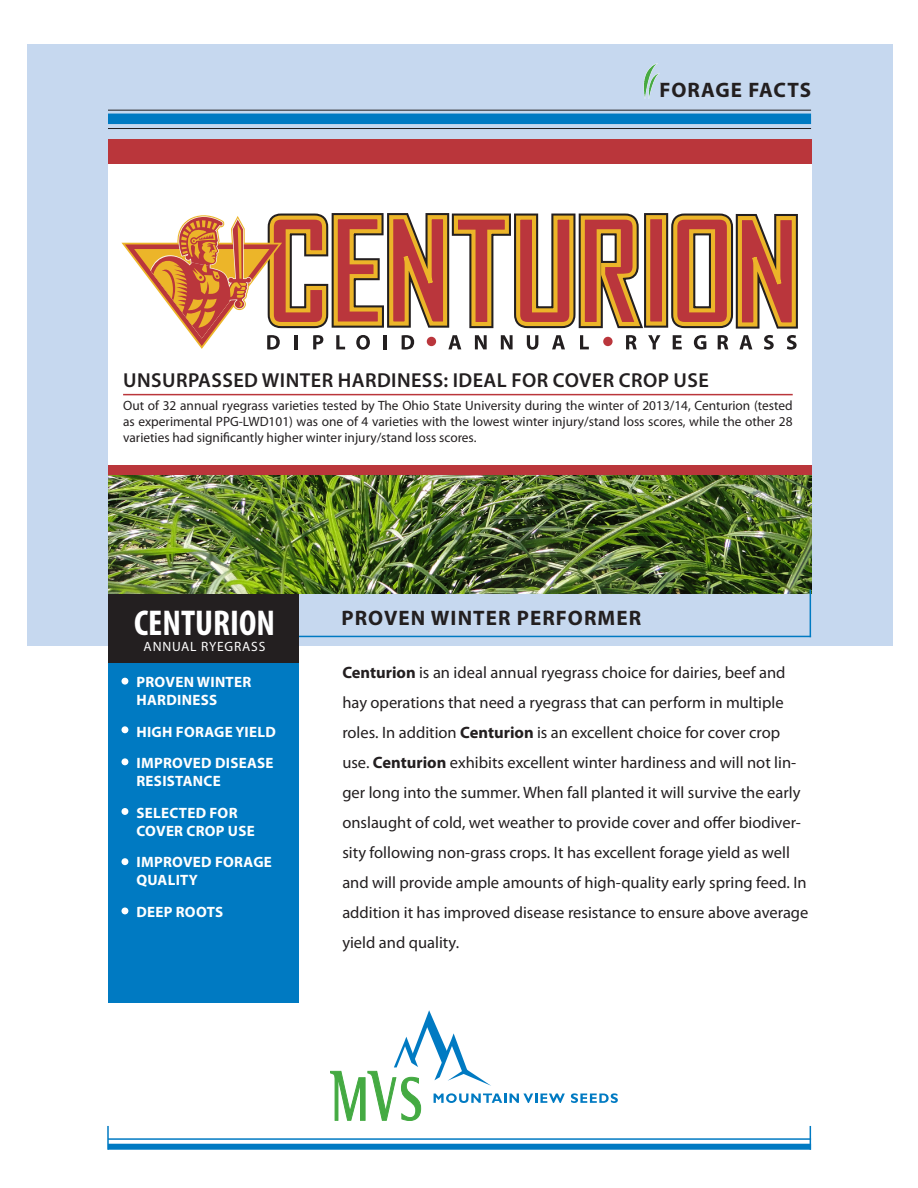
<style>
.page{position:relative;width:918px;height:1188px;background:#fff}
.page>*{position:absolute;margin:0;border:0;box-sizing:border-box;transform-origin:0 0}
.t1{font:700 condensed 36px "Myriad Pro";color:#fff}
.t2{font:700 21px "Myriad Pro";letter-spacing:.05em;color:#231f20}
.t3{font:600 20.25px "Myriad Pro";letter-spacing:.02em;color:#231f20}
.t4{font:16.5px/30px "Myriad Pro";color:#231f20}
.t5{font:700 15px/18px "Myriad Pro";letter-spacing:.02em;color:#fff}
.t6{font:13.5px/16.2px "Myriad Pro";color:#231f20;text-align:justify}
.t7{font:13.5px "Myriad Pro";letter-spacing:.06em;color:#fff}
.s1{font-weight:700}
</style>
<div class="page">
<div style="left:27px;top:44px;width:865px;height:602px;background:#c6d8ef"></div>
<svg style="left:571px;top:1093px;width:47px;height:10px"></svg>
<svg style="left:330px;top:1010px;width:235px;height:111px"></svg>
<div style="left:108px;top:162px;width:703px;height:308px;background:#fff"></div>
<div style="left:108px;top:139px;width:703px;height:25px;background:#ba363b"></div>
<div style="left:108px;top:465px;width:703px;height:11px;background:#ba363b"></div>
<img style="left:108px;top:475px;width:703px;height:119px">
<hr style="left:290px;top:636px;width:521px;height:1px;background:#007ac2">
<hr style="left:810px;top:590px;width:1px;height:47px;background:#007ac2">
<div style="left:108px;top:594px;width:190px;height:69px;background:#231f20"></div>
<div style="left:108px;top:663px;width:190px;height:339px;background:#007ac2"></div>
<hr style="left:108px;top:110px;width:703px;height:1px;background:#231f20">
<hr style="left:108px;top:128px;width:703px;height:1px;background:#231f20">
<div style="left:108px;top:114px;width:703px;height:10px;background:#007ac2"></div>
<div style="left:644px;top:213px;width:24px;height:115px;border:8px solid #231f20"></div>
<div style="left:648px;top:217px;width:16px;height:107px;background:#ba363c"></div>
<div style="left:646px;top:215px;width:20px;height:111px;border:4px solid #ecb529"></div>
<svg style="left:121px;top:213px;width:539px;height:137px"></svg>
<svg style="left:667px;top:213px;width:131px;height:137px"></svg>
<div style="left:427px;top:337px;width:9px;height:9px;background:#ba363c;border-radius:50%"></div>
<div style="left:603px;top:337px;width:10px;height:9px;background:#ba363c;border-radius:50%"></div>
<div style="left:108px;top:1144px;width:703px;height:6px;background:#007ac2"></div>
<hr style="left:108px;top:1138px;width:703px;height:2px;background:#007ac2">
<hr style="left:107px;top:1126px;width:2px;height:24px;background:#007ac2">
<svg style="left:810px;top:1126px;width:1px;height:24px"></svg>
<div style="left:122px;top:678px;width:6px;height:7px;border:2px solid #fff;border-radius:50%"></div>
<div style="left:122px;top:726px;width:6px;height:7px;border:2px solid #fff;border-radius:50%"></div>
<div style="left:122px;top:758px;width:6px;height:7px;border:2px solid #fff;border-radius:50%"></div>
<div style="left:122px;top:808px;width:6px;height:7px;border:2px solid #fff;border-radius:50%"></div>
<div style="left:122px;top:858px;width:6px;height:7px;border:2px solid #fff;border-radius:50%"></div>
<img style="left:643px;top:63px;width:17px;height:36px">
<div style="left:122px;top:907px;width:6px;height:7px;border:2px solid #fff;border-radius:50%"></div>
<hr style="left:123px;top:394px;width:670px;height:1px;background:#ba363b">
<p class="t2" style="left:659px;top:76px;width:153px">FORAGE FACTS</p>
<p class="t3" style="left:123px;top:367px;width:587px">UNSURPASSED WINTER HARDINESS: IDEAL FOR COVER CROP USE</p>
<p class="t6" style="left:123px;top:397px;width:671px">Out of 32 annual ryegrass varieties tested by The Ohio State University during the winter of 2013/14, Centurion (tested as experimental PPG-LWD101) was one of 4 varieties with the lowest winter injury/stand loss scores, while the other 28 varieties had significantly higher winter injury/stand loss scores.</p>
<p class="t1" style="left:134px;top:601px;width:142px">CENTURION</p>
<p class="t7" style="left:144px;top:639px;width:123px">ANNUAL RYEGRASS</p>
<p class="t5" style="left:136px;top:672px;width:116px">PROVEN WINTER<br>HARDINESS</p>
<p class="t5" style="left:136px;top:722px;width:141px">HIGH FORAGE YIELD</p>
<p class="t5" style="left:136px;top:753px;width:139px">IMPROVED DISEASE<br>RESISTANCE</p>
<p class="t5" style="left:136px;top:803px;width:120px">SELECTED FOR<br>COVER CROP USE</p>
<p class="t5" style="left:136px;top:852px;width:137px">IMPROVED FORAGE<br>QUALITY</p>
<p class="t5" style="left:136px;top:902px;width:88px">DEEP ROOTS</p>
<p class="t2" style="left:342px;top:604px;width:301px">PROVEN WINTER PERFORMER</p>
<p class="t4" style="left:342px;top:658px;width:468px"><span class="s1">Centurion</span> is an ideal annual ryegrass choice for dairies, beef and hay operations that need a ryegrass that can perform in multiple roles. In addition <span class="s1">Centurion</span> is an excellent choice for cover crop use. <span class="s1">Centurion</span> exhibits excellent winter hardiness and will not lin&shy;ger long into the summer. When fall planted it will survive the early onslaught of cold, wet weather to provide cover and offer biodiver&shy;sity following non-grass crops. It has excellent forage yield as well and will provide ample amounts of high-quality early spring feed. In addition it has improved disease resistance to ensure above average yield and quality.</p>
</div>
